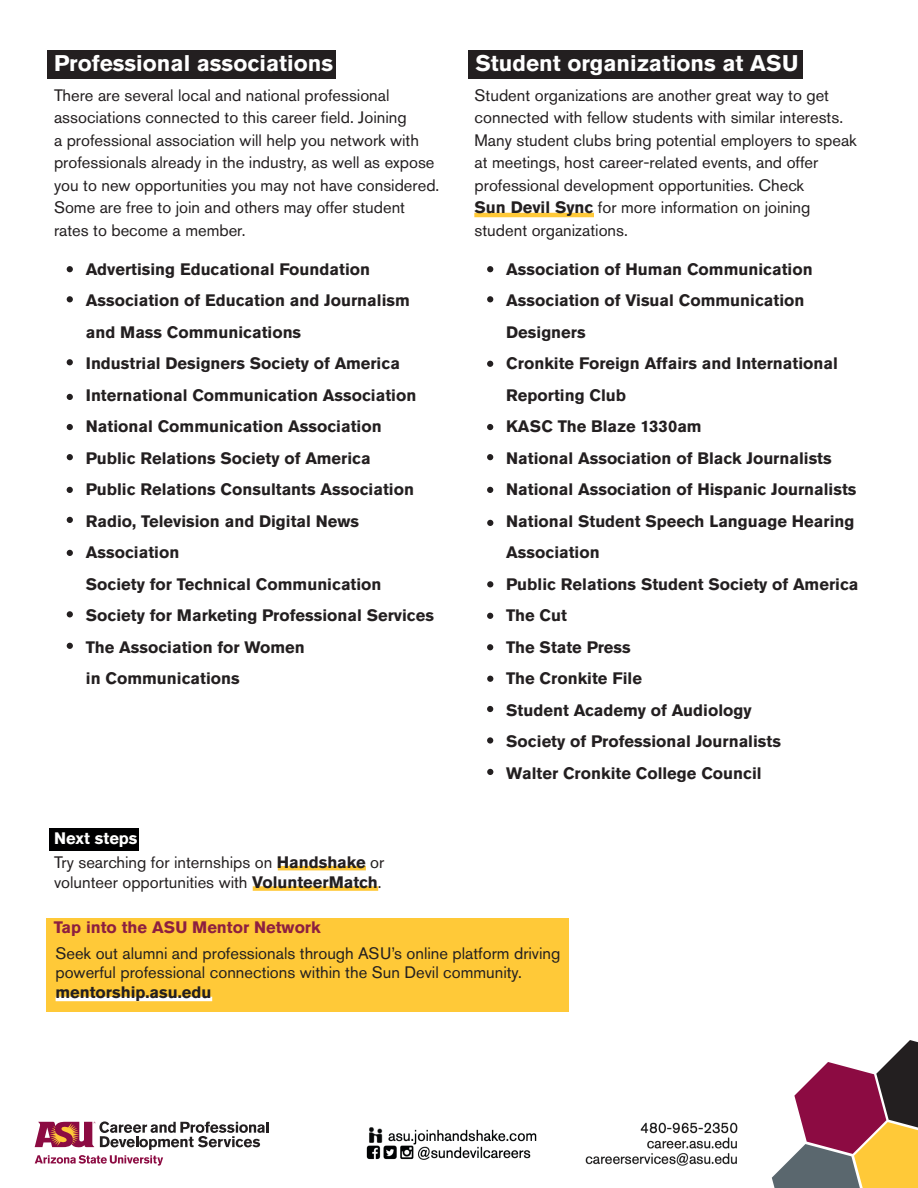
<style>
.page{position:relative;width:918px;height:1188px;background:#fff}
.page>*{position:absolute;margin:0;border:0;box-sizing:border-box;transform-origin:0 0}
.t1{font:700 22.5px "Akzidenz Grotesk Std";color:#fff}
.t2{font:700 16.5px/31.5px "Akzidenz Grotesk Std";color:#231f20}
.t3{font:16.5px/22.5px "Akzidenz Grotesk Std";color:#231f20}
.t4{font:700 16.5px "Akzidenz Grotesk Std";color:#8d1f40}
.t5{font:700 16.5px "Akzidenz Grotesk Std";color:#fff}
.s1{font-weight:700}
</style>
<div class="page">
<div style="left:46px;top:918px;width:523px;height:93px;background:#ffc938"></div>
<svg style="left:772px;top:1040px;width:146px;height:148px"></svg>
<svg style="left:35px;top:1121px;width:234px;height:45px"></svg>
<img style="left:366px;top:1127px;width:171px;height:33px">
<img style="left:585px;top:1122px;width:153px;height:44px">
<div style="left:48px;top:51px;width:288px;height:28px;background:#231f20"></div>
<div style="left:469px;top:51px;width:334px;height:28px;background:#231f20"></div>
<svg style="left:67px;top:266px;width:6px;height:6px"></svg>
<svg style="left:487px;top:266px;width:6px;height:6px"></svg>
<svg style="left:67px;top:296px;width:6px;height:6px"></svg>
<svg style="left:487px;top:296px;width:6px;height:6px"></svg>
<svg style="left:487px;top:487px;width:6px;height:6px"></svg>
<svg style="left:487px;top:361px;width:6px;height:6px"></svg>
<svg style="left:487px;top:581px;width:6px;height:6px"></svg>
<svg style="left:67px;top:359px;width:6px;height:6px"></svg>
<svg style="left:487px;top:424px;width:6px;height:6px"></svg>
<svg style="left:487px;top:520px;width:6px;height:6px"></svg>
<hr style="left:278px;top:866px;width:88px;height:4px;background:#ffc938">
<div style="left:253px;top:886px;width:125px;height:5px;background:#ffc938"></div>
<hr style="left:474px;top:213px;width:120px;height:4px;background:#ffc938">
<svg style="left:67px;top:394px;width:6px;height:6px"></svg>
<svg style="left:67px;top:424px;width:6px;height:6px"></svg>
<svg style="left:67px;top:454px;width:6px;height:6px"></svg>
<svg style="left:67px;top:487px;width:6px;height:6px"></svg>
<svg style="left:67px;top:517px;width:6px;height:6px"></svg>
<svg style="left:67px;top:550px;width:6px;height:6px"></svg>
<svg style="left:67px;top:611px;width:6px;height:6px"></svg>
<svg style="left:67px;top:643px;width:6px;height:6px"></svg>
<svg style="left:487px;top:454px;width:6px;height:6px"></svg>
<svg style="left:487px;top:613px;width:6px;height:6px"></svg>
<svg style="left:487px;top:644px;width:6px;height:6px"></svg>
<svg style="left:487px;top:676px;width:6px;height:6px"></svg>
<svg style="left:487px;top:706px;width:6px;height:6px"></svg>
<div style="left:487px;top:737px;width:6px;height:7px;background:#231f20;border-radius:50%"></div>
<svg style="left:487px;top:769px;width:6px;height:6px"></svg>
<hr style="left:56px;top:997px;width:156px;height:4px;background:#fff">
<div style="left:50px;top:828px;width:89px;height:23px;background:#000001"></div>
<p class="t1" style="left:54px;top:50px;width:280px">Professional associations</p>
<p class="t1" style="left:475px;top:50px;width:324px">Student organizations at ASU</p>
<p class="t3" style="left:54px;top:84px;width:387px">There are several local and national professional associations connected to this career field. Joining<br>a professional association will help you network with professionals already in the industry, as well as expose you to new opportunities you may not have considered.<br>Some are free to join and others may offer student rates to become a member.</p>
<p class="t2" style="left:86px;top:253px;width:286px">Advertising Educational Foundation</p>
<p class="t2" style="left:86px;top:285px;width:326px">Association of Education and Journalism and Mass Communications</p>
<p class="t2" style="left:86px;top:348px;width:316px">Industrial Designers Society of America</p>
<p class="t2" style="left:86px;top:379px;width:332px">International Communication Association</p>
<p class="t2" style="left:86px;top:411px;width:297px">National Communication Association</p>
<p class="t2" style="left:86px;top:442px;width:286px">Public Relations Society of America</p>
<p class="t2" style="left:86px;top:474px;width:330px">Public Relations Consultants Association</p>
<p class="t2" style="left:86px;top:505px;width:275px">Radio, Television and Digital News</p>
<p class="t2" style="left:86px;top:537px;width:95px">Association</p>
<p class="t2" style="left:86px;top:568px;width:297px">Society for Technical Communication</p>
<p class="t2" style="left:86px;top:600px;width:350px">Society for Marketing Professional Services</p>
<p class="t2" style="left:86px;top:631px;width:220px">The Association for Women</p>
<p class="t2" style="left:86px;top:663px;width:155px">in Communications</p>
<p class="t3" style="left:475px;top:84px;width:384px">Student organizations are another great way to get connected with fellow students with similar interests.<br>Many student clubs bring potential employers to speak at meetings, host career-related events, and offer</p>
<p class="t3" style="left:475px;top:174px;width:331px">professional development opportunities. Check</p>
<p class="t3" style="left:475px;top:196px;width:337px"><span class="s1">Sun Devil Sync</span> for more information on joining</p>
<p class="t3" style="left:475px;top:219px;width:155px">student organizations.</p>
<p class="t2" style="left:506px;top:253px;width:308px">Association of Human Communication</p>
<p class="t2" style="left:506px;top:285px;width:300px">Association of Visual Communication</p>
<p class="t2" style="left:506px;top:316px;width:81px">Designers</p>
<p class="t2" style="left:506px;top:348px;width:333px">Cronkite Foreign Affairs and International<br>Reporting Club</p>
<p class="t2" style="left:506px;top:411px;width:197px">KASC The Blaze 1330am</p>
<p class="t2" style="left:506px;top:442px;width:327px">National Association of Black Journalists</p>
<p class="t2" style="left:506px;top:474px;width:352px">National Association of Hispanic Journalists</p>
<p class="t2" style="left:506px;top:505px;width:350px">National Student Speech Language Hearing</p>
<p class="t2" style="left:506px;top:537px;width:95px">Association</p>
<p class="t2" style="left:506px;top:568px;width:354px">Public Relations Student Society of America</p>
<p class="t2" style="left:506px;top:600px;width:62px">The Cut</p>
<p class="t2" style="left:506px;top:631px;width:126px">The State Press</p>
<p class="t2" style="left:506px;top:663px;width:137px">The Cronkite File</p>
<p class="t2" style="left:506px;top:694px;width:247px">Student Academy of Audiology</p>
<p class="t2" style="left:506px;top:726px;width:276px">Society of Professional Journalists</p>
<p class="t2" style="left:506px;top:757px;width:257px">Walter Cronkite College Council</p>
<p class="t5" style="left:54px;top:829px;width:85px">Next steps</p>
<p class="t3" style="left:54px;top:851px;width:332px">Try searching for internships on <span class="s1">Handshake</span> or</p>
<p class="t3" style="left:54px;top:871px;width:329px">volunteer opportunities with <span class="s1">VolunteerMatch</span>.</p>
<p class="t4" style="left:54px;top:918px;width:269px">Tap into the ASU Mentor Network</p>
<p class="t3" style="left:55px;top:943px;width:507px;line-height:19.8px">Seek out alumni and professionals through ASU’s online platform driving powerful professional connections within the Sun Devil community.</p>
<p class="t2" style="left:55px;top:977px;width:158px">mentorship.asu.edu</p>
</div>
